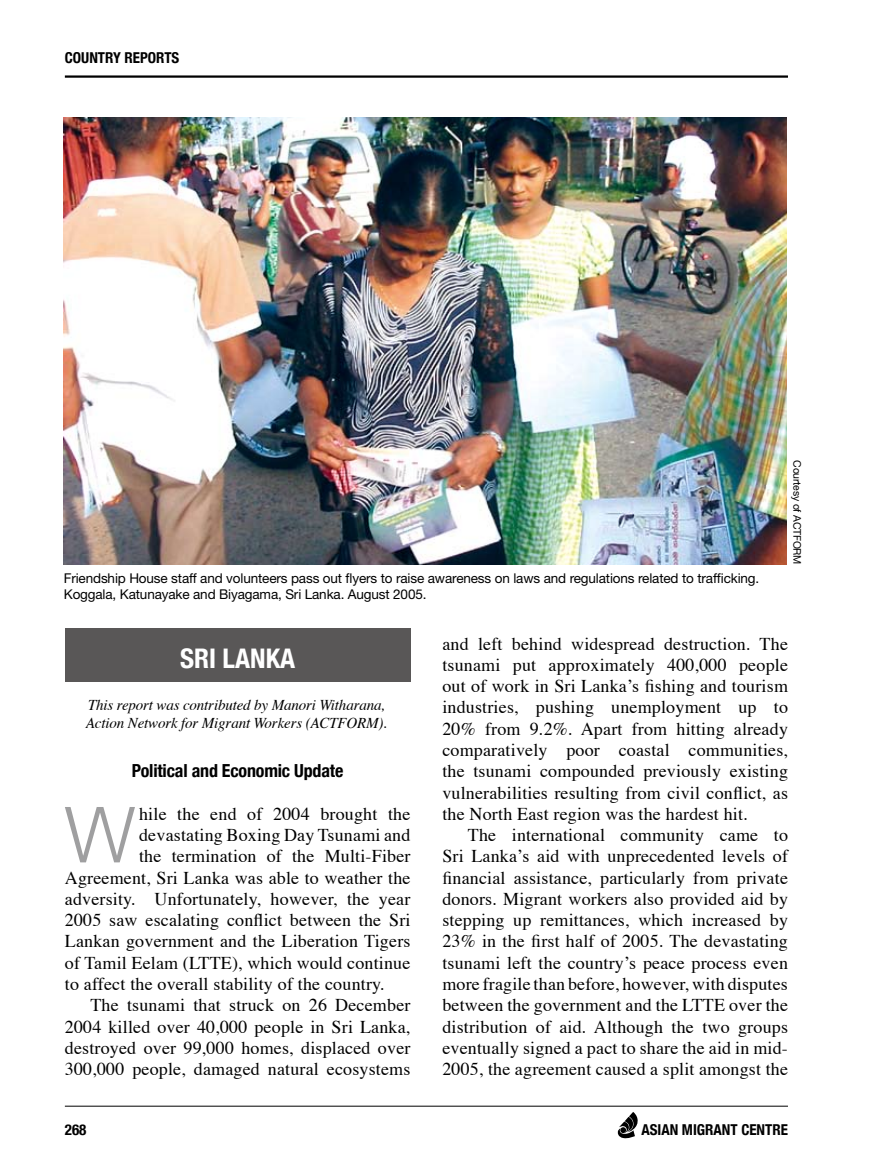
<style>
.page{position:relative;width:872px;height:1170px;background:#fff}
.page>*{position:absolute;margin:0;border:0;box-sizing:border-box;transform-origin:0 0}
.t1{font:300 77.55px "Helvetica Neue";color:#9f9fa0}
.t2{font:700 condensed 27px "Helvetica Neue";color:#fff}
.t3{font:18px/21.3px "Times";letter-spacing:.01em;color:#000;text-align:justify}
.t4{font:700 condensed 18px "Helvetica Neue";letter-spacing:-.01em;color:#000}
.t5{font:italic 15px/18px "Times";letter-spacing:-.01em;color:#000}
.t6{font:700 condensed 15px "Helvetica Neue";color:#000}
.t7{font:13.5px/16.2px "Helvetica Neue";letter-spacing:-.01em;color:#000}
.t8{font:10.5px "Helvetica Neue";letter-spacing:-.02em;color:#000}
</style>
<div class="page">
<hr style="left:65px;top:75px;width:723px;height:3px;background:#000">
<hr style="left:65px;top:1105px;width:723px;height:1px;background:#000">
<svg style="left:618px;top:1112px;width:20px;height:26px"></svg>
<div style="left:65px;top:628px;width:345px;height:53px;background:#595757"></div>
<img style="left:64px;top:118px;width:723px;height:446px">
<p class="t6" style="left:65px;top:48px;width:116px">COUNTRY REPORTS</p>
<p class="t7" style="left:64px;top:570px;width:697px">Friendship House staff and volunteers pass out flyers to raise awareness on laws and regulations related to trafficking.<br>Koggala, Katunayake and Biyagama, Sri Lanka. August 2005.</p>
<p class="t8" style="left:803px;top:460px;width:106px;rotate:90deg">Courtesy of ACTFORM</p>
<h2 class="t2" style="left:180px;top:642px;width:116px">SRI LANKA</h2>
<p class="t5" style="left:86px;top:695px;width:303px">This report was contributed by Manori Witharana,<br>Action Network for Migrant Workers (ACTFORM).</p>
<p class="t4" style="left:132px;top:760px;width:213px">Political and Economic Update</p>
<h1 class="t1" style="left:65px;top:787px;width:72px">W</h1>
<p class="t3" style="left:139px;top:801px;width:273px">hile the end of 2004 brought the</p>
<p class="t3" style="left:139px;top:822px;width:273px">devastating Boxing Day Tsunami and</p>
<p class="t3" style="left:139px;top:844px;width:273px">the termination of the Multi-Fiber</p>
<p class="t3" style="left:65px;top:865px;width:347px">Agreement, Sri Lanka was able to weather the</p>
<p class="t3" style="left:65px;top:886px;width:347px">adversity. Unfortunately, however, the year</p>
<p class="t3" style="left:65px;top:907px;width:347px">2005 saw escalating conflict between the Sri</p>
<p class="t3" style="left:65px;top:929px;width:347px">Lankan government and the Liberation Tigers</p>
<p class="t3" style="left:65px;top:950px;width:347px">of Tamil Eelam (LTTE), which would continue</p>
<p class="t3" style="left:65px;top:971px;width:321px">to affect the overall stability of the country.</p>
<p class="t3" style="left:90px;top:992px;width:322px">The tsunami that struck on 26 December</p>
<p class="t3" style="left:65px;top:1014px;width:347px">2004 killed over 40,000 people in Sri Lanka,</p>
<p class="t3" style="left:65px;top:1035px;width:347px">destroyed over 99,000 homes, displaced over</p>
<p class="t3" style="left:65px;top:1056px;width:347px">300,000 people, damaged natural ecosystems</p>
<p class="t3" style="left:442px;top:631px;width:347px">and left behind widespread destruction. The tsunami put approximately 400,000 people out of work in Sri Lanka’s fishing and tourism industries, pushing unemployment up to 20% from 9.2%. Apart from hitting already comparatively poor coastal communities, the tsunami compounded previously existing vulnerabilities resulting from civil conflict, as the North East region was the hardest hit.</p>
<p class="t3" style="left:442px;top:822px;width:347px;text-indent:26px">The international community came to Sri Lanka’s aid with unprecedented levels of financial assistance, particularly from private donors. Migrant workers also provided aid by stepping up remittances, which increased by 23% in the first half of 2005. The devastating tsunami left the country’s peace process even more fragile than before, however, with disputes between the government and the LTTE over the distribution of aid. Although the two groups eventually signed a pact to share the aid in mid-2005, the agreement caused a split amongst the</p>
<p class="t6" style="left:65px;top:1120px;width:23px">268</p>
<p class="t6" style="left:641px;top:1120px;width:148px">ASIAN MIGRANT CENTRE</p>
</div>
